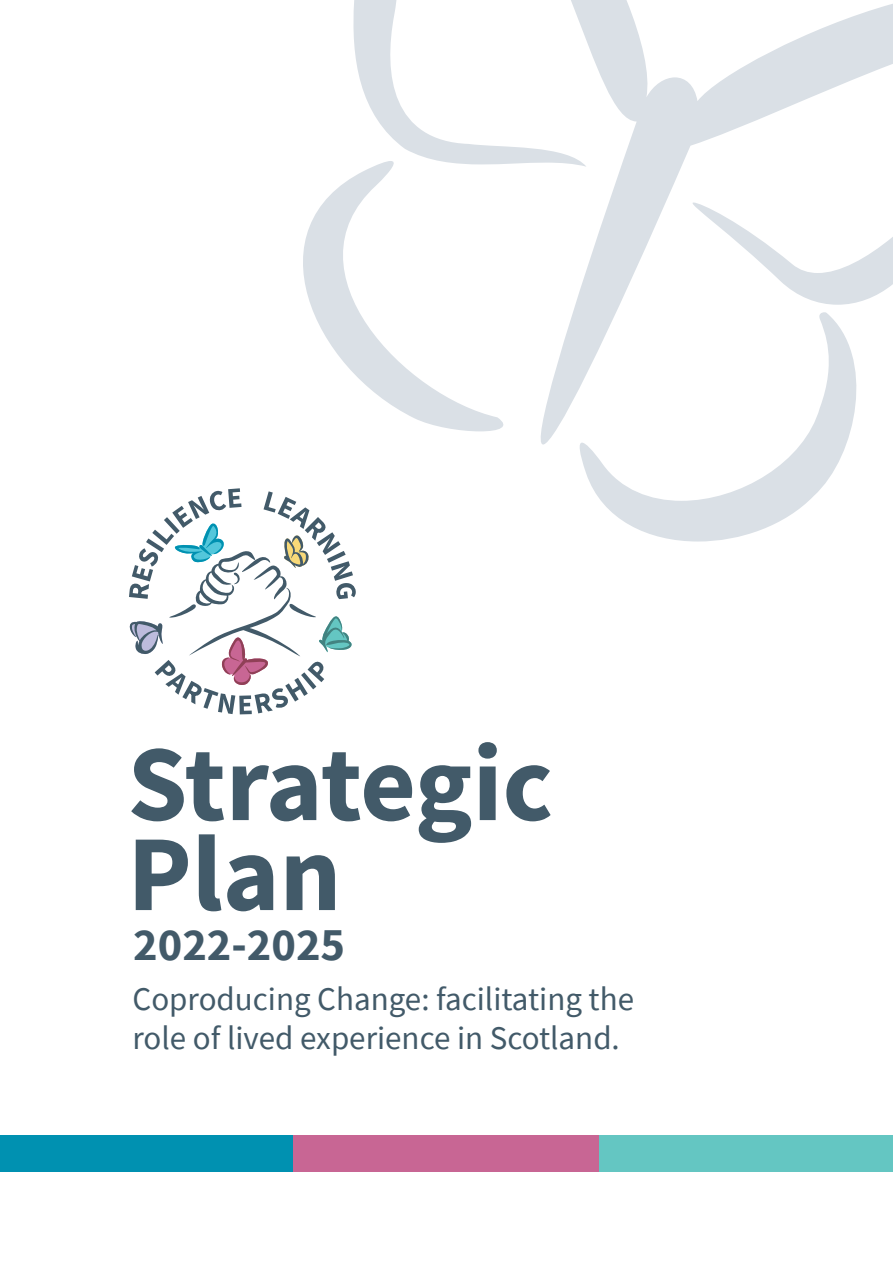
<style>
.page{position:relative;width:893px;height:1263px;background:#fff}
.page>*{position:absolute;margin:0;border:0;box-sizing:border-box;transform-origin:0 0}
.t1{font:700 108px/90px "Source Sans Pro";color:#425a69}
.t2{font:700 46.5px "Source Sans Pro";color:#425a69}
.t3{font:33px/39px "Source Sans Pro";color:#425a69}
</style>
<div class="page">
<svg style="left:129px;top:488px;width:227px;height:226px"></svg>
<div style="left:0;top:1135px;width:294px;height:36px;background:#0091b1"></div>
<div style="left:293px;top:1135px;width:307px;height:36px;background:#c86694"></div>
<div style="left:599px;top:1135px;width:294px;height:36px;background:#64c6c2"></div>
<svg style="left:353px;top:0;width:540px;height:444px"></svg>
<svg style="left:303px;top:161px;width:208px;height:270px"></svg>
<svg style="left:578px;top:312px;width:298px;height:229px"></svg>
<h1 class="t1" style="left:127px;top:738px;width:427px">Strategic<br>Plan</h1>
<h2 class="t2" style="left:133px;top:913px;width:213px">2022-2025</h2>
<p class="t3" style="left:133px;top:980px;width:503px">Coproducing Change: facilitating the role of lived experience in Scotland.</p>
</div>
